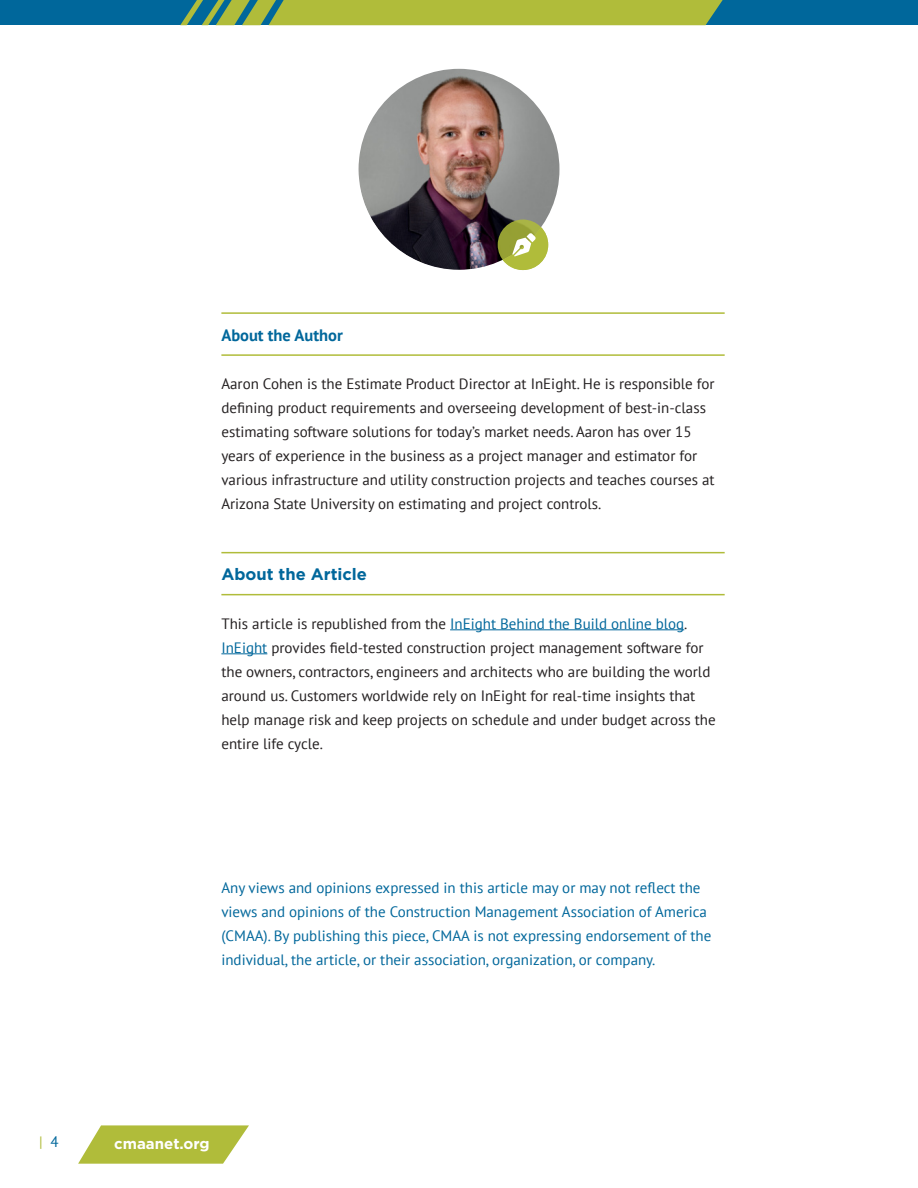
<style>
.page{position:relative;width:918px;height:1188px;background:#fff}
.page>*{position:absolute;margin:0;border:0;box-sizing:border-box;transform-origin:0 0}
.Heading_2{font:700 16.5px "Gotham";color:#00679b}
.Heading_2-2{font:700 16.5px "PT Sans";color:#00679b}
.BodyText{font:15px/24px "PT Sans";color:#231f20}
.Heading_4{font:15px/24px "PT Sans";color:#00679b}
.t1{font:700 15px "Gotham";color:#fff}
.t2{font:15px "PT Sans";color:#b0bc3a}
.s1{color:#00679b}
</style>
<div class="page">
<svg style="left:78px;top:1125px;width:171px;height:39px;background:#bcc659"></svg>
<div style="left:0;top:0;width:918px;height:25px;background:#00679b"></div>
<svg style="left:180px;top:0;width:543px;height:25px;background:#9db343"></svg>
<hr style="left:221px;top:312px;width:504px;height:2px;background:#b0bc3a">
<hr style="left:221px;top:354px;width:504px;height:2px;background:#b0bc3a">
<hr style="left:221px;top:552px;width:504px;height:1px;background:#b0bc3a">
<hr style="left:221px;top:594px;width:504px;height:1px;background:#b0bc3a">
<hr style="left:450px;top:629px;width:234px;height:1px;background:#00679b">
<hr style="left:221px;top:653px;width:46px;height:1px;background:#00679b">
<img style="left:359px;top:69px;width:200px;height:201px;border-radius:100px">
<svg style="left:498px;top:220px;width:50px;height:50px"></svg>
<svg style="left:503px;top:227px;width:45px;height:43px"></svg>
<p class="Heading_2-2" style="left:221px;top:324px;width:123px">About the Author</p>
<p class="BodyText" style="left:221px;top:372px;width:495px">Aaron Cohen is the Estimate Product Director at InEight. He is responsible for defining product requirements and overseeing development of best-in-class estimating software solutions for today’s market needs. Aaron has over 15 years of experience in the business as a project manager and estimator for various infrastructure and utility construction projects and teaches courses at Arizona State University on estimating and project controls.</p>
<p class="Heading_2" style="left:221px;top:564px;width:147px">About the Article</p>
<p class="BodyText" style="left:221px;top:611px;width:496px">This article is republished from the <span class="s1">InEight Behind the Build online blog</span>.<br><span class="s1">InEight</span> provides field-tested construction project management software for the owners, contractors, engineers and architects who are building the world around us. Customers worldwide rely on InEight for real-time insights that help manage risk and keep projects on schedule and under budget across the entire life cycle.</p>
<p class="Heading_4" style="left:221px;top:875px;width:492px">Any views and opinions expressed in this article may or may not reflect the views and opinions of the Construction Management Association of America (CMAA). By publishing this piece, CMAA is not expressing endorsement of the individual, the article, or their association, organization, or company.</p>
<p class="t2" style="left:39px;top:1132px;width:21px">| <span class="s1">4</span></p>
<p class="t1" style="left:114px;top:1134px;width:97px">cmaanet.org</p>
</div>
